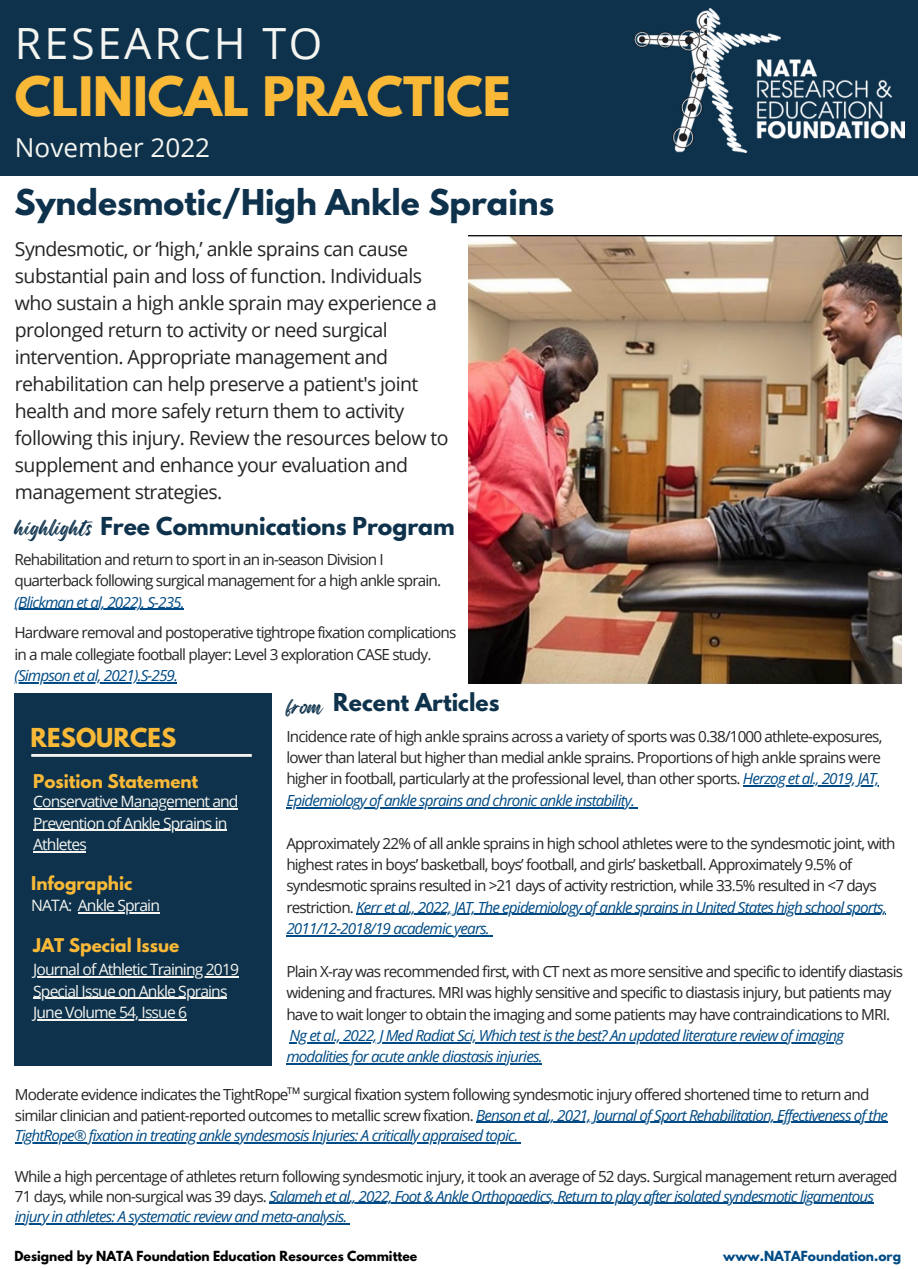
<style>
.page{position:relative;width:918px;height:1269px;background:#fff}
.page>*{position:absolute;margin:0;border:0;box-sizing:border-box;transform-origin:0 0}
.t1{font:700 48.15px "League Spartan";color:#f9b937}
.t2{font:43.05px "Open Sans";letter-spacing:.065em;color:#f4f5f0}
.t3{font:700 31.5px "League Spartan";color:#0e324c}
.t4{font:26.1px "Open Sans";color:#f4f5f0}
.t5{font:700 23.1px "League Spartan";color:#f9b937}
.t6{font:700 21.9px "League Spartan";color:#0e324c}
.t7{font:19.8px "Regular Brush";color:#0e324c}
.t8{font:19.5px/27px "Open Sans";letter-spacing:-.03em;color:#252426}
.t9{font:700 16.8px "League Spartan";color:#f9b937}
.t10{font:15.75px/21.5px "Open Sans";letter-spacing:-.055em;color:#f4f5f0}
.t11{font:15.3px/21.3px "Open Sans";letter-spacing:-.055em;color:#252426}
.t12{font:italic 15.3px/21.3px "Open Sans";letter-spacing:-.055em;color:#004b85}
.t13{font:700 12.3px "League Spartan";color:#000}
.t14{font:700 12.3px "League Spartan";color:#004b85}
.t15{font:9px "Open Sans";color:#000}
.s1{font-family:"Regular Brush";font-weight:400;font-size:19.8px}
.s2{font-style:italic;color:#004b85}
</style>
<div class="page">
<img style="left:468px;top:236px;width:433px;height:448px">
<div style="left:0;top:0;width:918px;height:175px;background:#0e324c"></div>
<hr style="left:743px;top:786px;width:135px;height:1px;background:#004b85">
<hr style="left:286px;top:807px;width:348px;height:1px;background:#004b85">
<hr style="left:356px;top:914px;width:530px;height:1px;background:#004b85">
<hr style="left:286px;top:935px;width:203px;height:1px;background:#004b85">
<hr style="left:290px;top:1042px;width:553px;height:1px;background:#004b85">
<hr style="left:286px;top:1063px;width:256px;height:2px;background:#004b85">
<div style="left:15px;top:693px;width:257px;height:373px;background:#0e324c"></div>
<hr style="left:31px;top:754px;width:221px;height:3px;background:#f4f5f0">
<hr style="left:33px;top:808px;width:205px;height:2px;background:#f4f5f0">
<hr style="left:33px;top:830px;width:194px;height:1px;background:#f4f5f0">
<hr style="left:33px;top:851px;width:53px;height:1px;background:#f4f5f0">
<hr style="left:78px;top:912px;width:81px;height:1px;background:#f4f5f0">
<hr style="left:33px;top:976px;width:205px;height:1px;background:#f4f5f0">
<hr style="left:33px;top:998px;width:194px;height:1px;background:#f4f5f0">
<hr style="left:33px;top:1019px;width:153px;height:1px;background:#f4f5f0">
<img style="left:635px;top:9px;width:270px;height:144px">
<hr style="left:15px;top:609px;width:169px;height:1px;background:#004b85">
<hr style="left:15px;top:682px;width:162px;height:1px;background:#004b85">
<hr style="left:476px;top:1122px;width:411px;height:1px;background:#004b85">
<hr style="left:15px;top:1142px;width:502px;height:1px;background:#004b85">
<hr style="left:269px;top:1203px;width:604px;height:1px;background:#004b85">
<hr style="left:15px;top:1223px;width:331px;height:1px;background:#004b85">
<h2 class="t2" style="left:15px;top:13px;width:309px">RESEARCH TO</h2>
<h1 class="t1" style="left:15px;top:72px;width:497px">CLINICAL PRACTICE</h1>
<h3 class="t4" style="left:15px;top:129px;width:197px">November 2022</h3>
<h3 class="t3" style="left:15px;top:187px;width:541px">Syndesmotic/High Ankle Sprains</h3>
<p class="t8" style="left:15px;top:234px;width:435px">Syndesmotic, or ‘high,’ ankle sprains can cause substantial pain and loss of function. Individuals who sustain a high ankle sprain may experience a prolonged return to activity or need surgical intervention. Appropriate management and rehabilitation can help preserve a patient's joint health and more safely return them to activity following this injury. Review the resources below to supplement and enhance your evaluation and management strategies.</p>
<h3 class="t6" style="left:15px;top:515px;width:441px"><span class="s1">highlights</span> Free Communications Program</h3>
<p class="t11" style="left:15px;top:548px;width:428px">Rehabilitation and return to sport in an in-season Division I quarterback following surgical management for a high ankle sprain.</p>
<p class="t12" style="left:15px;top:591px;width:172px">(Blickman et al, 2022). S-235.</p>
<p class="t11" style="left:15px;top:622px;width:443px">Hardware removal and postoperative tightrope fixation complications in a male collegiate football player: Level 3 exploration CASE study.</p>
<p class="t12" style="left:15px;top:665px;width:165px">(Simpson et al, 2021).S-259.</p>
<h3 class="t5" style="left:31px;top:726px;width:147px">RESOURCES</h3>
<p class="t9" style="left:33px;top:773px;width:167px">Position Statement</p>
<p class="t10" style="left:33px;top:790px;width:207px">Conservative Management and<br>Prevention ofAnkle Sprains in<br>Athletes</p>
<p class="t9" style="left:31px;top:875px;width:103px">Infographic</p>
<p class="t10" style="left:31px;top:894px;width:130px">NATA: Ankle Sprain</p>
<p class="t9" style="left:33px;top:937px;width:148px">JAT Special Issue</p>
<p class="t10" style="left:33px;top:958px;width:207px">Journal ofAthletic Training 2019<br>Special Issue on Ankle Sprains<br>June Volume 54, Issue 6</p>
<h3 class="t6" style="left:333px;top:691px;width:168px">Recent Articles</h3>
<p class="t11" style="left:286px;top:725px;width:598px">Incidence rate of high ankle sprains across a variety of sports was 0.38/1000 athlete-exposures, lower than lateral but higher than medial ankle sprains. Proportions of high ankle sprains were higher in football, particularly at the professional level, than other sports. <span class="s2">Herzog et al., 2019, JAT, Epidemiology of ankle sprains and chronic ankle instability.</span></p>
<p class="t11" style="left:286px;top:832px;width:610px">Approximately 22% of all ankle sprains in high school athletes were to the syndesmotic joint, with highest rates in boys’ basketball, boys’ football, and girls’ basketball. Approximately 9.5% of syndesmotic sprains resulted in &gt;21 days of activity restriction, while 33.5% resulted in &lt;7 days restriction. <span class="s2">Kerr et al., 2022, JAT, The epidemiology of ankle sprains in United States high school sports, 2011/12-2018/19 academic years.</span></p>
<p class="t11" style="left:286px;top:960px;width:618px">Plain X-ray was recommended first, with CT next as more sensitive and specific to identify diastasis widening and fractures. MRI was highly sensitive and specific to diastasis injury, but patients may have to wait longer to obtain the imaging and some patients may have contraindications to MRI.</p>
<p class="t12" style="left:286px;top:1024px;width:559px">Ng et al., 2022, J Med Radiat Sci, Which test is the best? An updated literature review of imaging modalities for acute ankle diastasis injuries.</p>
<p class="t7" style="left:286px;top:691px;width:38px">from</p>
<p class="t15" style="left:287px;top:1085px;width:15px">TM</p>
<p class="t11" style="left:15px;top:1084px;width:875px;line-height:20.2px">Moderate evidence indicates the TightRope surgical fixation system following syndesmotic injury offered shortened time to return and similar clinician and patient-reported outcomes to metallic screw fixation. <span class="s2">Benson et al., 2021, Journal of Sport Rehabilitation, Ef ectiveness ofthe<br>TightRope® fixation in treating ankle syndesmosis Injuries: A critically appraised topic.</span></p>
<p class="t11" style="left:15px;top:1165px;width:884px;line-height:20.2px">While a high percentage of athletes return following syndesmotic injury, it took an average of 52 days. Surgical management return averaged<br>71 days, while non-surgical was 39 days. <span class="s2">Salameh et al., 2022, Foot &amp; Ankle Orthopaedics, Return to play after isolated syndesmotic ligamentous injury in athletes: A systematic review and meta-analysis.</span></p>
<p class="t13" style="left:15px;top:1250px;width:404px">Designed by NATA Foundation Education Resources Committee</p>
<p class="t14" style="left:723px;top:1250px;width:179px">www.NATAFoundation.org</p>
</div>
